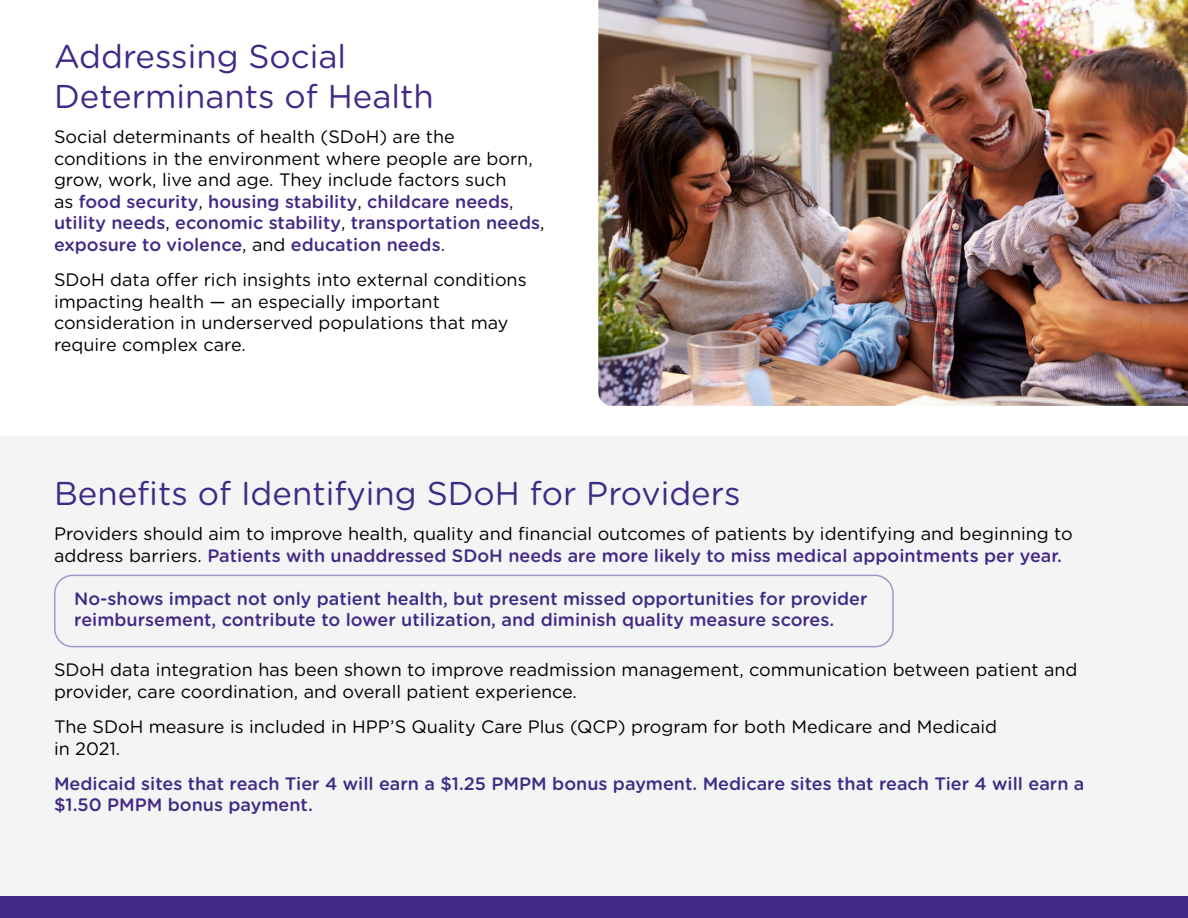
<style>
.page{position:relative;width:1188px;height:918px;background:#fff}
.page>*{position:absolute;margin:0;border:0;box-sizing:border-box;transform-origin:0 0}
.t1{font:33px "Gotham Rounded";color:#412a86}
.t2{font:18px/21.6px "Gotham Rounded";color:#000}
.t3{font:500 18px/21.6px "Gotham Rounded";color:#412a86}
.s1{font-weight:500;color:#412a86}
</style>
<div class="page">
<div style="left:0;top:436px;width:1188px;height:482px;background:#f3f4f4"></div>
<div style="left:0;top:896px;width:1188px;height:22px;background:#412a86"></div>
<img style="left:598px;top:0;width:590px;height:406px">
<div style="left:54px;top:575px;width:840px;height:72px;border:2px solid #9f99cb;border-radius:18px"></div>
<p class="t1" style="left:54px;top:34px;width:294px">Addressing Social</p>
<p class="t1" style="left:54px;top:74px;width:381px">Determinants of Health</p>
<p class="t2" style="left:54px;top:125px;width:492px">Social determinants of health (SDoH) are the conditions in the environment where people are born, grow, work, live and age. They include factors such<br>as <span class="s1">food security</span>, <span class="s1">housing stability</span>, <span class="s1">childcare needs</span>, <span class="s1">utility needs</span>, <span class="s1">economic stability</span>, <span class="s1">transportation needs</span>, <span class="s1">exposure to violence</span>, and <span class="s1">education needs</span>.</p>
<p class="t2" style="left:54px;top:268px;width:474px">SDoH data offer rich insights into external conditions impacting health — an especially important consideration in underserved populations that may require complex care.</p>
<p class="t1" style="left:54px;top:471px;width:688px">Benefits of Identifying SDoH for Providers</p>
<p class="t2" style="left:54px;top:522px;width:1020px">Providers should aim to improve health, quality and financial outcomes of patients by identifying and beginning to address barriers. <span class="s1">Patients with unaddressed SDoH needs are more likely to miss medical appointments per year.</span></p>
<p class="t3" style="left:74px;top:587px;width:795px">No-shows impact not only patient health, but present missed opportunities for provider reimbursement, contribute to lower utilization, and diminish quality measure scores.</p>
<p class="t2" style="left:54px;top:658px;width:1025px">SDoH data integration has been shown to improve readmission management, communication between patient and provider, care coordination, and overall patient experience.</p>
<p class="t2" style="left:54px;top:715px;width:945px">The SDoH measure is included in HPP’S Quality Care Plus (QCP) program for both Medicare and Medicaid in 2021.</p>
<p class="t3" style="left:54px;top:772px;width:1032px">Medicaid sites that reach Tier 4 will earn a $1.25 PMPM bonus payment. Medicare sites that reach Tier 4 will earn a $1.50 PMPM bonus payment.</p>
</div>
